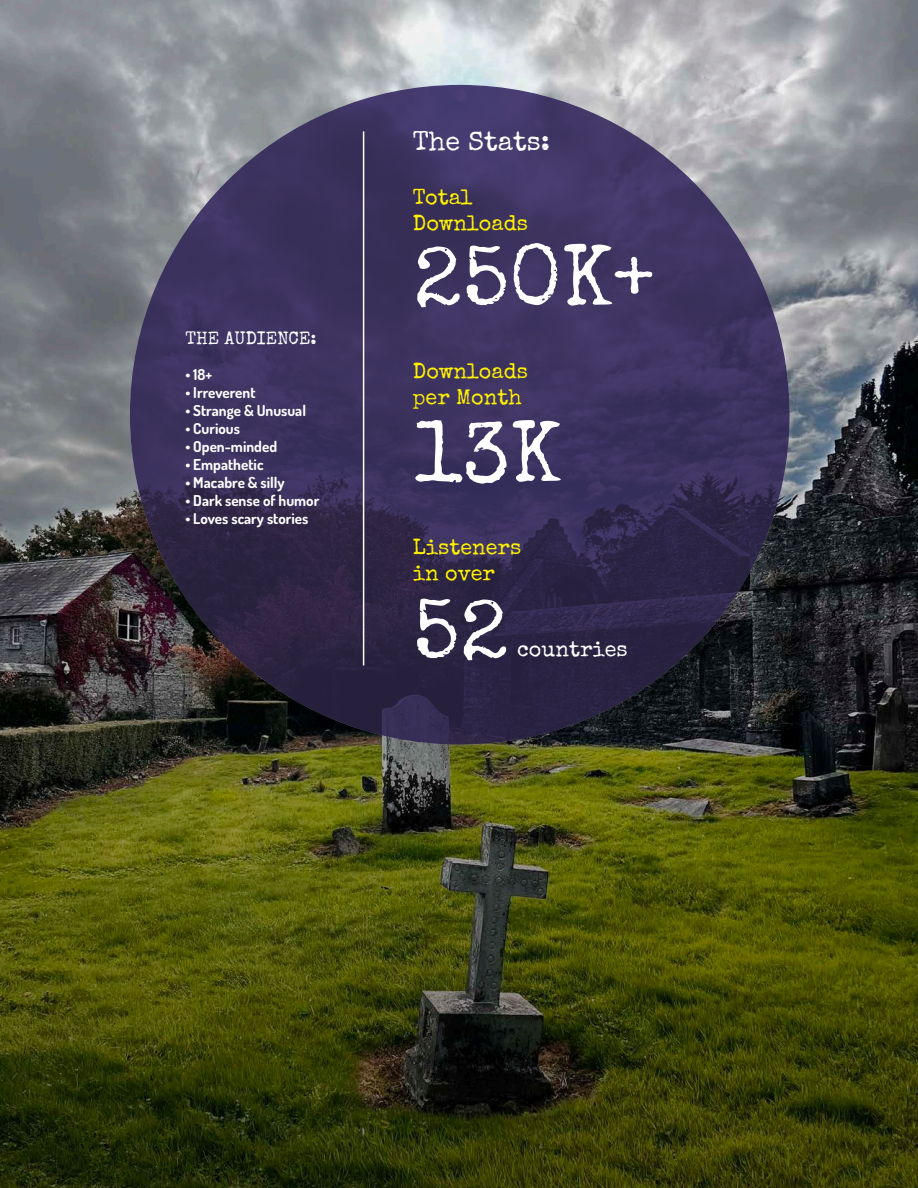
<style>
.page{position:relative;width:918px;height:1188px;background:#fff}
.page>*{position:absolute;margin:0;border:0;box-sizing:border-box;transform-origin:0 0}
.t1{font:86.4px "Special Elite";color:#fff}
.t2{font:27px "Special Elite";color:#fff}
.t3{font:21.6px/26px "Special Elite";color:#fff101}
.t4{font:21.6px "Special Elite";color:#fff}
.t5{font:18px "Special Elite";color:#fff}
.t6{font:15px "Dosis";color:#fff}
</style>
<div class="page">
<img style="left:0;top:0;width:918px;height:1188px">
<svg style="left:130px;top:85px;width:660px;height:660px;background:#382f58"></svg>
<hr style="left:363px;top:131px;width:1px;height:535px;background:#fff">
<p class="t5" style="left:185px;top:327px;width:133px">THE AUDIENCE:</p>
<p class="t6" style="left:185px;top:364px;width:28px">• 18+</p>
<p class="t6" style="left:185px;top:382px;width:72px">• Irreverent</p>
<p class="t6" style="left:185px;top:400px;width:122px">• Strange &amp; Unusual</p>
<p class="t6" style="left:185px;top:418px;width:56px">• Curious</p>
<p class="t6" style="left:185px;top:436px;width:93px">• Open-minded</p>
<p class="t6" style="left:185px;top:454px;width:80px">• Empathetic</p>
<p class="t6" style="left:185px;top:472px;width:101px">• Macabre &amp; silly</p>
<p class="t6" style="left:185px;top:490px;width:136px">• Dark sense of humor</p>
<p class="t6" style="left:185px;top:508px;width:124px">• Loves scary stories</p>
<p class="t2" style="left:413px;top:125px;width:139px">The Stats:</p>
<p class="t3" style="left:413px;top:184px;width:61px">Total</p>
<p class="t3" style="left:413px;top:210px;width:117px">Downloads</p>
<p class="t1" style="left:413px;top:222px;width:243px">250K+</p>
<p class="t3" style="left:413px;top:358px;width:117px">Downloads per Month</p>
<p class="t1" style="left:413px;top:399px;width:149px">13K</p>
<p class="t3" style="left:413px;top:535px;width:110px">Listeners</p>
<p class="t3" style="left:413px;top:560px;width:84px">in over</p>
<p class="t1" style="left:413px;top:575px;width:98px">52</p>
<p class="t4" style="left:517px;top:636px;width:112px">countries</p>
</div>
